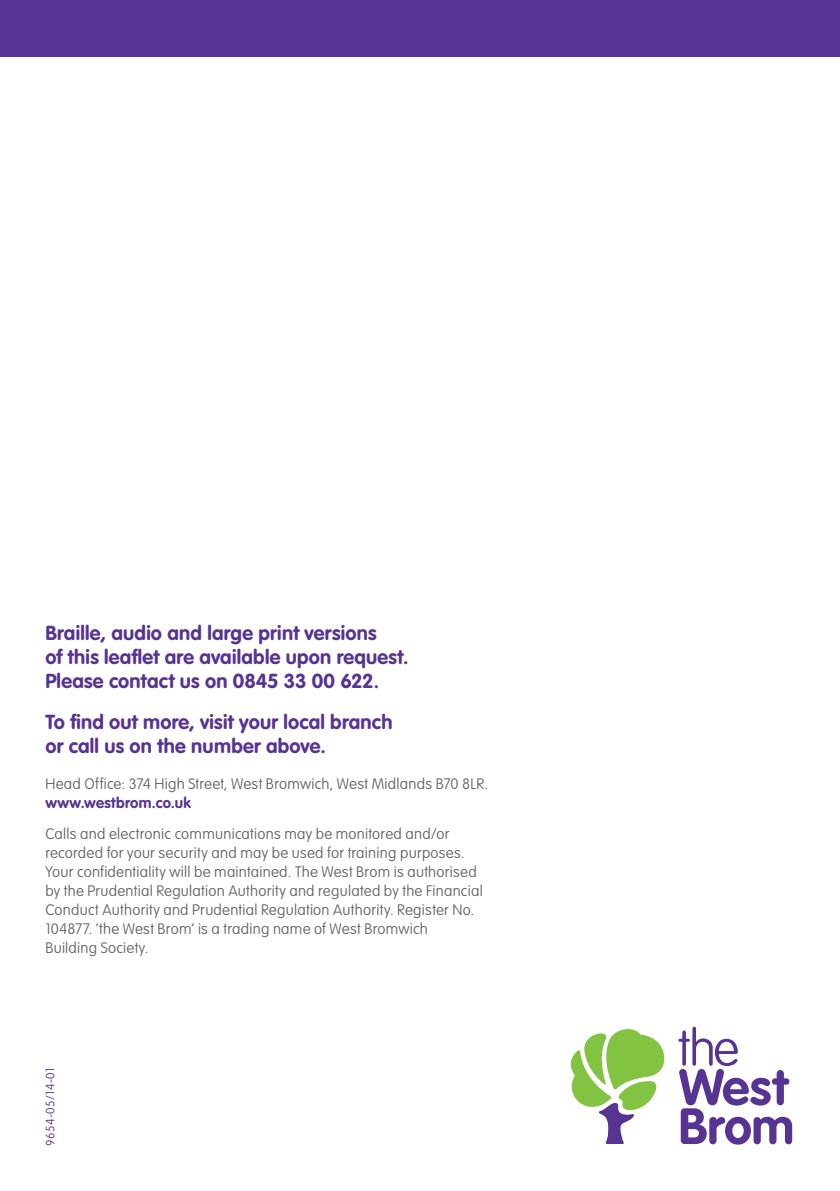
<style>
.page{position:relative;width:840px;height:1191px;background:#fff}
.page>*{position:absolute;margin:0;border:0;box-sizing:border-box;transform-origin:0 0}
.t1{font:700 20px/24px "VAG Rounded Std";letter-spacing:.01em;color:#573393}
.t2{font:100 15px/19px "VAG Rounded Std";letter-spacing:.02em;color:#636466}
.t3{font:700 15px "VAG Rounded Std";letter-spacing:.02em;color:#573393}
.t4{font:100 12px "VAG Rounded Std";letter-spacing:.02em;color:#573393}
</style>
<div class="page">
<div style="left:0;top:0;width:839px;height:57px;background:#573393"></div>
<svg style="left:570px;top:1029px;width:94px;height:115px"></svg>
<svg style="left:678px;top:1026px;width:113px;height:118px"></svg>
<h1 class="t1" style="left:45px;top:622px;width:364px">Braille, audio and large print versions<br>of this leaflet are available upon request.<br>Please contact us on 0845 33 00 622.</h1>
<h1 class="t1" style="left:45px;top:711px;width:348px">To find out more, visit your local branch or call us on the number above.</h1>
<p class="t2" style="left:45px;top:775px;width:444px">Head Office: 374 High Street, West Bromwich, West Midlands B70 8LR.</p>
<p class="t3" style="left:45px;top:794px;width:147px">www.westbrom.co.uk</p>
<p class="t2" style="left:45px;top:824px;width:438px">Calls and electronic communications may be monitored and/or recorded for your security and may be used for training purposes.<br>Your confidentiality will be maintained. The West Brom is authorised by the Prudential Regulation Authority and regulated by the Financial Conduct Authority and Prudential Regulation Authority. Register No.<br>104877. ‘the West Brom’ is a trading name of West Bromwich Building Society.</p>
<p class="t4" style="left:44px;top:1145px;width:79px;rotate:-90deg">9654-05/14-01</p>
</div>
